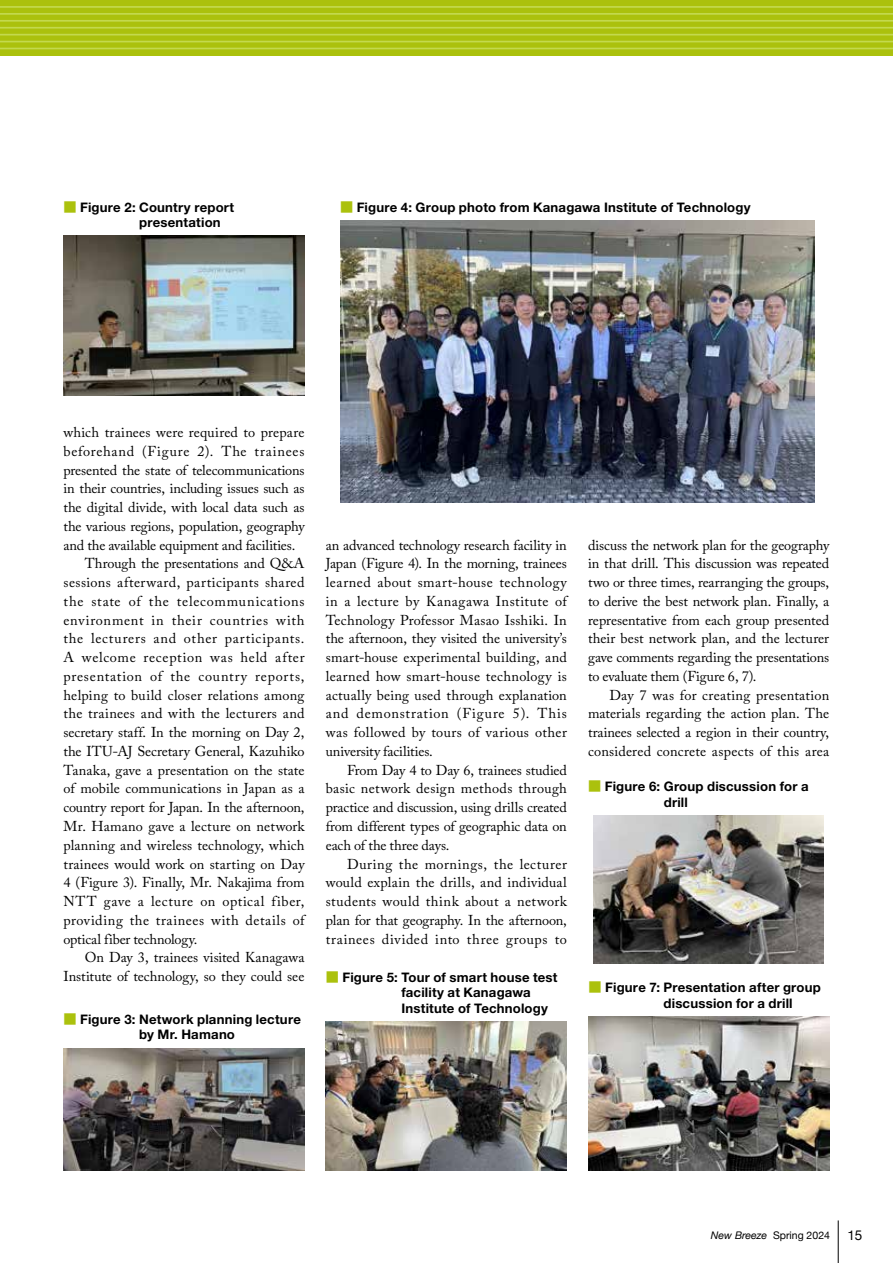
<style>
.page{position:relative;width:893px;height:1263px;background:#fff}
.page>*{position:absolute;margin:0;border:0;box-sizing:border-box;transform-origin:0 0}
.t1{font:14.25px/18.8px "Adobe Caslon Pro";letter-spacing:.01em;color:#000;text-align:justify}
.t2{font:14.25px "Adobe Caslon Pro";letter-spacing:.05em;color:#000}
.t3{font:14.25px "Adobe Caslon Pro";letter-spacing:-.015em;color:#000}
.t4{font:14.25px "Adobe Caslon Pro";letter-spacing:-.01em;color:#000}
.t5{font:14.25px "Adobe Caslon Pro";letter-spacing:.04em;color:#000}
.t6{font:14.25px "Adobe Caslon Pro";letter-spacing:.03em;color:#000}
.t7{font:14.25px "Adobe Caslon Pro";letter-spacing:.055em;color:#000}
.t8{font:13.5px "Helvetica Neue";color:#000}
.t9{font:700 13.2px/15.5px "Helvetica Neue LT Std";letter-spacing:.015em;color:#000}
.t10{font:10.5px "Helvetica Neue";color:#000}
.s1{font-family:"Shin Go Pro";font-weight:400;color:#abc10d}
.s2{font-style:italic}
</style>
<div class="page">
<div style="left:0;top:0;width:893px;height:55px;background:#abc10d"></div>
<hr style="left:0;top:6px;width:893px;height:2px;background:#c3d94e">
<hr style="left:0;top:13px;width:893px;height:2px;background:#c3d94e">
<hr style="left:0;top:20px;width:893px;height:2px;background:#c3d94e">
<hr style="left:0;top:27px;width:893px;height:2px;background:#c3d94e">
<hr style="left:0;top:34px;width:893px;height:1px;background:#c3d94e">
<hr style="left:0;top:41px;width:893px;height:1px;background:#c3d94e">
<hr style="left:0;top:48px;width:893px;height:1px;background:#c3d94e">
<hr style="left:838px;top:1220px;width:1px;height:43px;background:#000">
<img style="left:63px;top:236px;width:241px;height:159px">
<img style="left:340px;top:220px;width:475px;height:283px">
<img style="left:63px;top:1048px;width:242px;height:123px">
<img style="left:326px;top:1021px;width:241px;height:150px">
<img style="left:593px;top:815px;width:230px;height:149px">
<img style="left:589px;top:1016px;width:241px;height:155px">
<p class="t9" style="left:139px;top:199px;width:96px;text-indent:-76px"><span class="s1">■</span> Figure 2: Country report presentation</p>
<p class="t9" style="left:340px;top:199px;width:412px"><span class="s1">■</span> Figure 4: Group photo from Kanagawa Institute of Technology</p>
<p class="t1" style="left:63px;top:423px;width:243px">which trainees were required to prepare</p>
<p class="t7" style="left:63px;top:443px;width:243px">beforehand (Figure 2). The trainees</p>
<p class="t4" style="left:63px;top:461px;width:243px">presented the state of telecommunications</p>
<p class="t4" style="left:63px;top:480px;width:243px">in their countries, including issues such as</p>
<p class="t1" style="left:63px;top:498px;width:243px">the digital divide, with local data such as</p>
<p class="t3" style="left:63px;top:518px;width:243px">the various regions, population, geography</p>
<p class="t3" style="left:63px;top:536px;width:233px">and the available equipment and facilities.</p>
<p class="t4" style="left:85px;top:555px;width:221px">Through the presentations and Q&amp;A</p>
<p class="t6" style="left:63px;top:574px;width:243px">sessions afterward, participants shared</p>
<p class="t2" style="left:63px;top:593px;width:243px">the state of the telecommunications</p>
<p class="t2" style="left:63px;top:611px;width:243px">environment in their countries with</p>
<p class="t2" style="left:63px;top:630px;width:243px">the lecturers and other participants.</p>
<p class="t2" style="left:63px;top:649px;width:243px">A welcome reception was held after</p>
<p class="t2" style="left:63px;top:668px;width:243px">presentation of the country reports,</p>
<p class="t1" style="left:63px;top:685px;width:243px">helping to build closer relations among</p>
<p class="t1" style="left:63px;top:704px;width:243px">the trainees and with the lecturers and</p>
<p class="t1" style="left:63px;top:723px;width:242px">secretary staff. In the morning on Day 2,</p>
<p class="t1" style="left:63px;top:742px;width:243px">the ITU-AJ Secretary General, Kazuhiko</p>
<p class="t1" style="left:63px;top:760px;width:242px">Tanaka, gave a presentation on the state</p>
<p class="t1" style="left:63px;top:779px;width:243px">of mobile communications in Japan as a</p>
<p class="t3" style="left:63px;top:799px;width:243px">country report for Japan. In the afternoon,</p>
<p class="t1" style="left:63px;top:817px;width:243px">Mr. Hamano gave a lecture on network</p>
<p class="t1" style="left:63px;top:835px;width:243px">planning and wireless technology, which</p>
<p class="t1" style="left:63px;top:854px;width:243px">trainees would work on starting on Day</p>
<p class="t1" style="left:63px;top:873px;width:243px">4 (Figure 3). Finally, Mr. Nakajima from</p>
<p class="t5" style="left:63px;top:893px;width:243px">NTT gave a lecture on optical fiber,</p>
<p class="t5" style="left:63px;top:911px;width:243px">providing the trainees with details of</p>
<p class="t3" style="left:63px;top:930px;width:136px">optical fiber technology.</p>
<p class="t1" style="left:85px;top:948px;width:221px">On Day 3, trainees visited Kanagawa</p>
<p class="t1" style="left:63px;top:967px;width:242px">Institute of technology, so they could see</p>
<p class="t9" style="left:139px;top:1011px;width:163px;text-indent:-76px"><span class="s1">■</span> Figure 3: Network planning lecture by Mr. Hamano</p>
<p class="t1" style="left:326px;top:535px;width:243px">an advanced technology research facility in Japan (Figure 4). In the morning, trainees learned about smart-house technology in a lecture by Kanagawa Institute of Technology Professor Masao Isshiki. In the afternoon, they visited the university’s smart-house experimental building, and learned how smart-house technology is actually being used through explanation and demonstration (Figure 5). This was followed by tours of various other university facilities.</p>
<p class="t1" style="left:326px;top:760px;width:243px;text-indent:21px">From Day 4 to Day 6, trainees studied basic network design methods through practice and discussion, using drills created from different types of geographic data on each of the three days.</p>
<p class="t1" style="left:326px;top:854px;width:243px;text-indent:21px">During the mornings, the lecturer would explain the drills, and individual students would think about a network plan for that geography. In the afternoon, trainees divided into three groups to</p>
<p class="t9" style="left:401px;top:969px;width:158px;text-indent:-76px"><span class="s1">■</span> Figure 5: Tour of smart house test facility at Kanagawa<br>Institute of Technology</p>
<p class="t1" style="left:588px;top:535px;width:243px">discuss the network plan for the geography in that drill. This discussion was repeated two or three times, rearranging the groups, to derive the best network plan. Finally, a representative from each group presented their best network plan, and the lecturer gave comments regarding the presentations to evaluate them (Figure 6, 7).</p>
<p class="t1" style="left:588px;top:685px;width:243px;text-indent:21px">Day 7 was for creating presentation materials regarding the action plan. The trainees selected a region in their country, considered concrete aspects of this area</p>
<p class="t9" style="left:664px;top:778px;width:146px;text-indent:-76px"><span class="s1">■</span> Figure 6: Group discussion for a drill</p>
<p class="t9" style="left:664px;top:979px;width:159px;text-indent:-75px"><span class="s1">■</span> Figure 7: Presentation after group discussion for a drill</p>
<p class="t10" style="left:711px;top:1227px;width:121px"><span class="s2">New Breeze</span> Spring 2024</p>
<p class="t8" style="left:847px;top:1225px;width:17px">15</p>
</div>
